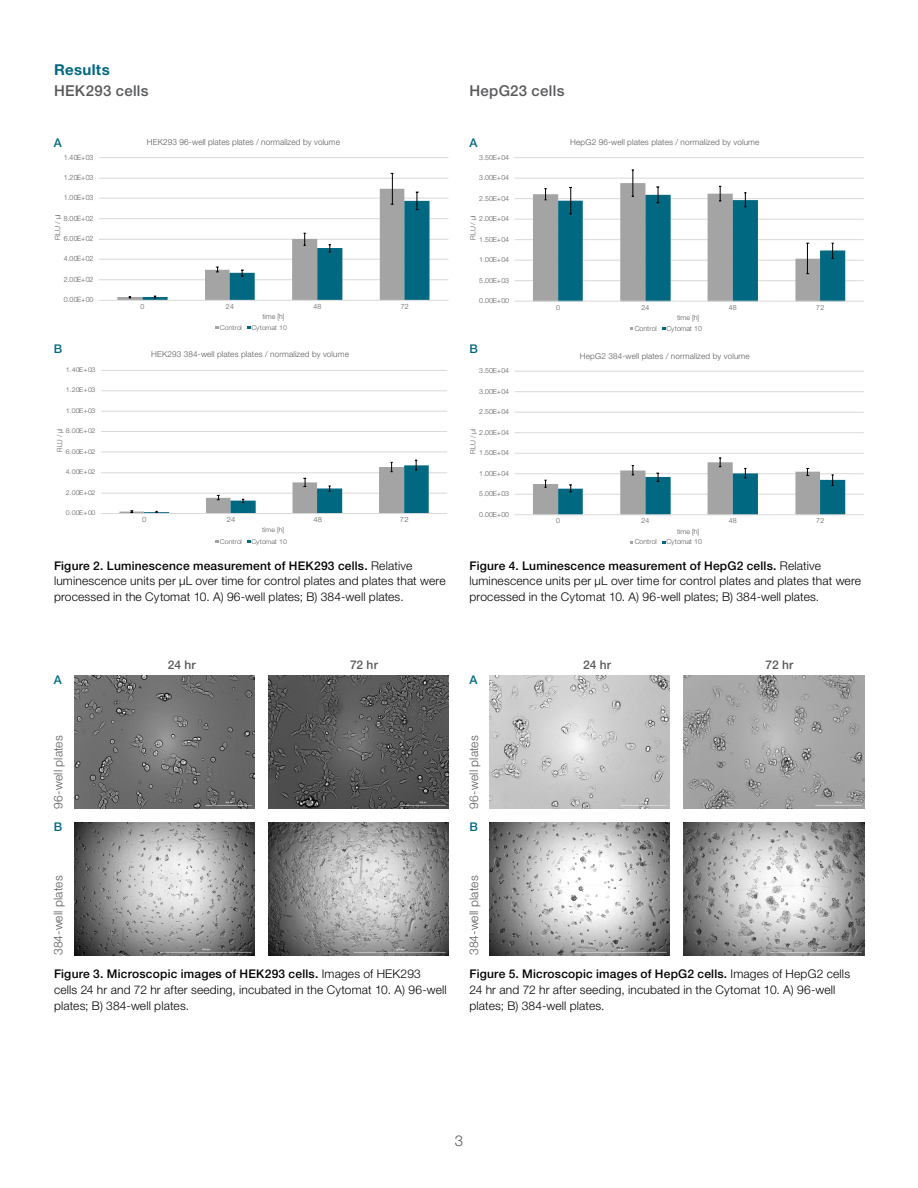
<style>
.page{position:relative;width:918px;height:1188px;background:#fff}
.page>*{position:absolute;margin:0;border:0;box-sizing:border-box;transform-origin:0 0}
.t1{font:500 15px "Helvetica Neue LTW1 G";letter-spacing:.02em;color:#58595b}
.t2{font:700 15px "Helvetica Neue LTW1 G";letter-spacing:.025em;color:#006880}
.t3{font:300 15px "Helvetica Neue LTW1 G";color:#58595b}
.t4{font:300 12px/15.8px "Helvetica Neue LTW1 G";letter-spacing:.015em;color:#000}
.t5{font:300 12px "Helvetica Neue LTW1 G";letter-spacing:.015em;color:#58595b}
.t6{font:500 12px "Helvetica Neue LTW1 G";letter-spacing:.01em;color:#58595b}
.t7{font:500 12px "Helvetica Neue LTW1 G";color:#006880}
.t8{font:300 8.4px "Helvetica Neue LTW1 G";letter-spacing:.015em;color:#5a5a5a}
.t9{font:300 8.25px "Helvetica Neue LTW1 G";letter-spacing:.015em;color:#5a5a5a}
.t10{font:300 7.2px "Helvetica Neue LTW1 G";color:#5a5a5a}
.t11{font:300 7.2px "Helvetica Neue LTW1 G";color:#5a5a5a;scale:1.06 1}
.t12{font:300 7.05px "Helvetica Neue LTW1 G";color:#5a5a5a}
.t13{font:300 7.05px "Helvetica Neue LTW1 G";color:#5a5a5a;scale:.94 1}
.t14{font:300 6.6px "Helvetica Neue LTW1 G";color:#5a5a5a;scale:1.06 1}
.s1{font-weight:500}
</style>
<div class="page">
<hr style="left:101px;top:493px;width:346px;height:1px;background:#d9d9d8">
<hr style="left:101px;top:473px;width:346px;height:1px;background:#d9d9d8">
<hr style="left:101px;top:452px;width:346px;height:1px;background:#d9d9d8">
<hr style="left:101px;top:431px;width:346px;height:1px;background:#d9d9d8">
<hr style="left:101px;top:411px;width:346px;height:1px;background:#d9d9d8">
<hr style="left:101px;top:391px;width:346px;height:1px;background:#d9d9d8">
<hr style="left:101px;top:370px;width:346px;height:1px;background:#d9d9d8">
<svg style="left:119px;top:460px;width:310px;height:53px"></svg>
<hr style="left:101px;top:513px;width:346px;height:1px;background:#d9d9d8">
<svg style="left:215px;top:540px;width:4px;height:3px"></svg>
<svg style="left:215px;top:326px;width:4px;height:3px"></svg>
<hr style="left:99px;top:279px;width:350px;height:1px;background:#d9d9d8">
<hr style="left:99px;top:259px;width:350px;height:1px;background:#d9d9d8">
<hr style="left:99px;top:239px;width:350px;height:1px;background:#d9d9d8">
<hr style="left:99px;top:218px;width:350px;height:1px;background:#d9d9d8">
<hr style="left:99px;top:198px;width:350px;height:1px;background:#d9d9d8">
<hr style="left:99px;top:178px;width:350px;height:1px;background:#d9d9d8">
<hr style="left:99px;top:157px;width:350px;height:1px;background:#d9d9d8">
<svg style="left:117px;top:173px;width:313px;height:127px"></svg>
<hr style="left:99px;top:300px;width:350px;height:1px;background:#d9d9d8">
<hr style="left:515px;top:494px;width:349px;height:1px;background:#d9d9d8">
<hr style="left:515px;top:473px;width:349px;height:1px;background:#d9d9d8">
<hr style="left:515px;top:453px;width:349px;height:1px;background:#d9d9d8">
<hr style="left:515px;top:432px;width:349px;height:1px;background:#d9d9d8">
<hr style="left:515px;top:412px;width:349px;height:1px;background:#d9d9d8">
<hr style="left:515px;top:391px;width:349px;height:1px;background:#d9d9d8">
<hr style="left:515px;top:371px;width:349px;height:1px;background:#d9d9d8">
<svg style="left:533px;top:458px;width:312px;height:56px"></svg>
<hr style="left:515px;top:514px;width:349px;height:1px;background:#d9d9d8">
<hr style="left:515px;top:280px;width:349px;height:1px;background:#d9d9d8">
<hr style="left:515px;top:260px;width:349px;height:1px;background:#d9d9d8">
<hr style="left:515px;top:239px;width:349px;height:1px;background:#d9d9d8">
<hr style="left:515px;top:219px;width:349px;height:1px;background:#d9d9d8">
<hr style="left:515px;top:198px;width:349px;height:1px;background:#d9d9d8">
<hr style="left:515px;top:178px;width:349px;height:1px;background:#d9d9d8">
<hr style="left:515px;top:157px;width:349px;height:1px;background:#d9d9d8">
<svg style="left:533px;top:170px;width:312px;height:131px"></svg>
<hr style="left:515px;top:301px;width:349px;height:1px;background:#d9d9d8">
<img style="left:74px;top:676px;width:180px;height:133px">
<img style="left:490px;top:676px;width:180px;height:133px">
<img style="left:268px;top:676px;width:181px;height:133px">
<img style="left:684px;top:676px;width:180px;height:133px">
<img style="left:74px;top:822px;width:180px;height:133px">
<img style="left:490px;top:822px;width:180px;height:133px">
<img style="left:268px;top:822px;width:181px;height:133px">
<img style="left:684px;top:822px;width:180px;height:133px">
<p class="t2" style="left:54px;top:60px;width:57px">Results</p>
<p class="t1" style="left:54px;top:82px;width:96px">HEK293 cells</p>
<p class="t1" style="left:470px;top:82px;width:96px">HepG23 cells</p>
<p class="t7" style="left:54px;top:135px;width:10px">A</p>
<p class="t7" style="left:469px;top:135px;width:10px">A</p>
<p class="t8" style="left:147px;top:137px;width:195px">HEK293 96-well plates plates / normalized by volume</p>
<p class="t10" style="left:64px;top:153px;width:31px">1.40E+03</p>
<p class="t12" style="left:479px;top:153px;width:31px">3.50E+04</p>
<p class="t10" style="left:64px;top:173px;width:31px">1.20E+03</p>
<p class="t12" style="left:479px;top:173px;width:31px">3.00E+04</p>
<p class="t10" style="left:64px;top:193px;width:31px">1.00E+03</p>
<p class="t12" style="left:479px;top:194px;width:31px">2.50E+04</p>
<p class="t12" style="left:53px;top:240px;width:27px;rotate:-90deg">RLU / µl</p>
<p class="t10" style="left:64px;top:214px;width:31px">8.00E+02</p>
<p class="t10" style="left:64px;top:234px;width:31px">6.00E+02</p>
<p class="t12" style="left:469px;top:240px;width:26px;rotate:-90deg">RLU / µl</p>
<p class="t12" style="left:479px;top:214px;width:31px">2.00E+04</p>
<p class="t12" style="left:479px;top:235px;width:31px">1.50E+04</p>
<p class="t10" style="left:64px;top:254px;width:31px">4.00E+02</p>
<p class="t12" style="left:479px;top:255px;width:31px">1.00E+04</p>
<p class="t10" style="left:64px;top:275px;width:31px">2.00E+02</p>
<p class="t12" style="left:479px;top:276px;width:31px">5.00E+03</p>
<p class="t10" style="left:64px;top:295px;width:31px">0.00E+00</p>
<p class="t10" style="left:140px;top:302px;width:5px">0</p>
<p class="t10" style="left:226px;top:302px;width:9px">24</p>
<p class="t10" style="left:313px;top:302px;width:9px">48</p>
<p class="t10" style="left:401px;top:302px;width:9px">72</p>
<p class="t12" style="left:479px;top:296px;width:31px">0.00E+00</p>
<p class="t10" style="left:263px;top:312px;width:23px">time [h]</p>
<p class="t14" style="left:220px;top:323px;width:22px">Control</p>
<p class="t14" style="left:252px;top:323px;width:35px">Cytomat 10</p>
<p class="t7" style="left:54px;top:341px;width:10px">B</p>
<p class="t7" style="left:469px;top:341px;width:10px">B</p>
<p class="t9" style="left:151px;top:349px;width:199px">HEK293 384-well plates plates / normalized by volume</p>
<p class="t14" style="left:66px;top:365px;width:29px">1.40E+03</p>
<p class="t12" style="left:479px;top:366px;width:31px">3.50E+04</p>
<p class="t14" style="left:66px;top:386px;width:29px">1.20E+03</p>
<p class="t12" style="left:479px;top:387px;width:31px">3.00E+04</p>
<p class="t14" style="left:66px;top:407px;width:29px">1.00E+03</p>
<p class="t12" style="left:479px;top:407px;width:31px">2.50E+04</p>
<p class="t14" style="left:66px;top:427px;width:29px">8.00E+02</p>
<p class="t13" style="left:55px;top:452px;width:26px;rotate:-90deg">RLU / µl</p>
<p class="t14" style="left:66px;top:447px;width:29px">6.00E+02</p>
<p class="t12" style="left:469px;top:454px;width:26px;rotate:-90deg">RLU / µl</p>
<p class="t12" style="left:479px;top:428px;width:31px">2.00E+04</p>
<p class="t12" style="left:479px;top:448px;width:31px">1.50E+04</p>
<p class="t14" style="left:66px;top:468px;width:29px">4.00E+02</p>
<p class="t12" style="left:479px;top:469px;width:31px">1.00E+04</p>
<p class="t14" style="left:66px;top:488px;width:29px">2.00E+02</p>
<p class="t12" style="left:479px;top:489px;width:31px">5.00E+03</p>
<p class="t14" style="left:66px;top:509px;width:29px">0.00E+00</p>
<p class="t11" style="left:142px;top:515px;width:6px">0</p>
<p class="t11" style="left:227px;top:515px;width:10px">24</p>
<p class="t11" style="left:313px;top:515px;width:10px">48</p>
<p class="t11" style="left:400px;top:515px;width:10px">72</p>
<p class="t12" style="left:479px;top:510px;width:31px">0.00E+00</p>
<p class="t14" style="left:262px;top:526px;width:22px">time [h]</p>
<p class="t14" style="left:220px;top:537px;width:22px">Control</p>
<p class="t14" style="left:252px;top:537px;width:35px">Cytomat 10</p>
<p class="t9" style="left:570px;top:137px;width:191px">HepG2 96-well plates plates / normalized by volume</p>
<p class="t12" style="left:556px;top:303px;width:5px">0</p>
<p class="t12" style="left:641px;top:303px;width:10px">24</p>
<p class="t12" style="left:729px;top:303px;width:10px">48</p>
<p class="t12" style="left:816px;top:303px;width:10px">72</p>
<p class="t12" style="left:677px;top:313px;width:24px">time [h]</p>
<p class="t12" style="left:635px;top:324px;width:23px">Control</p>
<p class="t12" style="left:666px;top:324px;width:37px">Cytomat 10</p>
<p class="t9" style="left:580px;top:351px;width:171px">HepG2 384-well plates / normalized by volume</p>
<p class="t12" style="left:556px;top:516px;width:5px">0</p>
<p class="t12" style="left:641px;top:516px;width:10px">24</p>
<p class="t12" style="left:729px;top:516px;width:10px">48</p>
<p class="t12" style="left:816px;top:516px;width:10px">72</p>
<p class="t12" style="left:677px;top:527px;width:24px">time [h]</p>
<p class="t12" style="left:635px;top:538px;width:23px">Control</p>
<p class="t12" style="left:666px;top:538px;width:37px">Cytomat 10</p>
<p class="t4" style="left:54px;top:557px;width:393px"><span class="s1">Figure 2. Luminescence measurement of HEK293 cells.</span> Relative luminescence units per µL over time for control plates and plates that were processed in the Cytomat 10. A) 96-well plates; B) 384-well plates.</p>
<p class="t4" style="left:470px;top:557px;width:393px"><span class="s1">Figure 4. Luminescence measurement of HepG2 cells.</span> Relative luminescence units per µL over time for control plates and plates that were processed in the Cytomat 10. A) 96-well plates; B) 384-well plates.</p>
<p class="t6" style="left:168px;top:657px;width:30px">24 hr</p>
<p class="t6" style="left:350px;top:657px;width:29px">72 hr</p>
<p class="t6" style="left:583px;top:657px;width:30px">24 hr</p>
<p class="t6" style="left:766px;top:657px;width:29px">72 hr</p>
<p class="t7" style="left:54px;top:673px;width:10px">A</p>
<p class="t7" style="left:469px;top:673px;width:10px">A</p>
<p class="t5" style="left:51px;top:809px;width:75px;rotate:-90deg">96-well plates</p>
<p class="t5" style="left:466px;top:809px;width:75px;rotate:-90deg">96-well plates</p>
<p class="t7" style="left:54px;top:819px;width:10px">B</p>
<p class="t7" style="left:469px;top:819px;width:10px">B</p>
<p class="t5" style="left:51px;top:955px;width:81px;rotate:-90deg">384-well plates</p>
<p class="t5" style="left:466px;top:955px;width:81px;rotate:-90deg">384-well plates</p>
<p class="t4" style="left:54px;top:966px;width:394px"><span class="s1">Figure 3. Microscopic images of HEK293 cells.</span> Images of HEK293 cells 24 hr and 72 hr after seeding, incubated in the Cytomat 10. A) 96-well plates; B) 384-well plates.</p>
<p class="t4" style="left:470px;top:966px;width:382px"><span class="s1">Figure 5. Microscopic images of HepG2 cells.</span> Images of HepG2 cells<br>24 hr and 72 hr after seeding, incubated in the Cytomat 10. A) 96-well plates; B) 384-well plates.</p>
<p class="t3" style="left:455px;top:1131px;width:10px">3</p>
</div>
